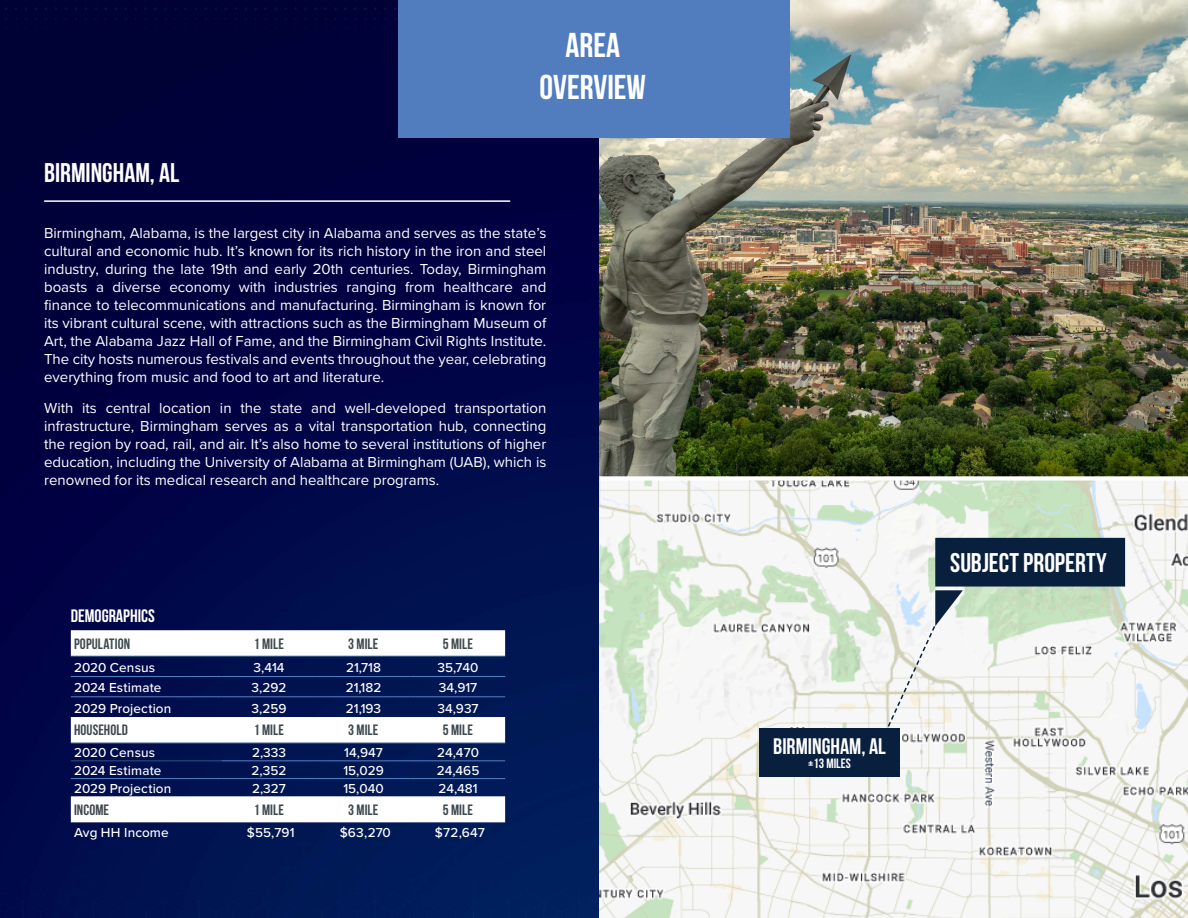
<style>
.page{position:relative;width:1188px;height:918px;background:#fff}
.page>*{position:absolute;margin:0;border:0;box-sizing:border-box;transform-origin:0 0}
.t1{font:700 34.5px/41.4px "Bebas Neue";color:#fff;text-align:center}
.t2{font:700 27px "Bebas Neue";color:#fff}
.t3{font:700 22.5px "Bebas Neue";color:#fff}
.t4{font:700 18px "Bebas Neue";color:#fff}
.t5{font:15px/18px "Proxima Nova";color:#fff;text-align:justify}
.t6{font:700 15px "Bebas Neue";letter-spacing:.005em;color:#3e484f}
.t7{font:500 13.5px "Proxima Nova";color:#fff}
.t8{font:700 13.5px "Bebas Neue";color:#fff}
</style>
<div class="page">
<img style="left:0;top:0;width:599px;height:918px">
<img style="left:599px;top:0;width:589px;height:476px">
<div style="left:398px;top:0;width:392px;height:138px;background:#517cbe"></div>
<hr style="left:44px;top:200px;width:466px;height:2px;background:#fff">
<svg style="left:71px;top:630px;width:434px;height:192px"></svg>
<hr style="left:71px;top:656px;width:151px;height:1px;background:#25547c">
<hr style="left:222px;top:656px;width:94px;height:1px;background:#25547c">
<hr style="left:316px;top:656px;width:95px;height:1px;background:#25547c">
<hr style="left:411px;top:656px;width:94px;height:1px;background:#25547c">
<hr style="left:71px;top:743px;width:151px;height:1px;background:#25547c">
<hr style="left:222px;top:743px;width:94px;height:1px;background:#25547c">
<hr style="left:316px;top:743px;width:95px;height:1px;background:#25547c">
<hr style="left:411px;top:743px;width:94px;height:1px;background:#25547c">
<hr style="left:71px;top:760px;width:151px;height:1px;background:#25547c">
<hr style="left:71px;top:676px;width:151px;height:1px;background:#517cbe">
<hr style="left:222px;top:676px;width:94px;height:1px;background:#517cbe">
<hr style="left:316px;top:676px;width:95px;height:1px;background:#517cbe">
<hr style="left:411px;top:676px;width:94px;height:1px;background:#517cbe">
<hr style="left:71px;top:696px;width:151px;height:1px;background:#517cbe">
<hr style="left:222px;top:696px;width:94px;height:1px;background:#517cbe">
<hr style="left:316px;top:696px;width:95px;height:1px;background:#517cbe">
<hr style="left:411px;top:696px;width:94px;height:1px;background:#517cbe">
<hr style="left:222px;top:760px;width:94px;height:1px;background:#517cbe">
<hr style="left:316px;top:760px;width:95px;height:1px;background:#517cbe">
<hr style="left:411px;top:760px;width:94px;height:1px;background:#517cbe">
<hr style="left:71px;top:778px;width:151px;height:1px;background:#517cbe">
<hr style="left:222px;top:778px;width:94px;height:1px;background:#517cbe">
<hr style="left:316px;top:778px;width:95px;height:1px;background:#517cbe">
<hr style="left:411px;top:778px;width:94px;height:1px;background:#517cbe">
<img style="left:599px;top:481px;width:589px;height:437px">
<div style="left:759px;top:728px;width:141px;height:49px;background:#091f3e"></div>
<svg style="left:883px;top:538px;width:242px;height:197px"></svg>
<h2 class="t2" style="left:44px;top:158px;width:137px">BIRMINGHAM, AL</h2>
<h1 class="t1" style="left:540px;top:24px;width:108px">AREA<br>OVERVIEW</h1>
<p class="t5" style="left:44px;top:223px;width:504px">Birmingham, Alabama, is the largest city in Alabama and serves as the state’s cultural and economic hub. It’s known for its rich history in the iron and steel industry, during the late 19th and early 20th centuries. Today, Birmingham boasts a diverse economy with industries ranging from healthcare and finance to telecommunications and manufacturing. Birmingham is known for its vibrant cultural scene, with attractions such as the Birmingham Museum of Art, the Alabama Jazz Hall of Fame, and the Birmingham Civil Rights Institute.<br>The city hosts numerous festivals and events throughout the year, celebrating everything from music and food to art and literature.</p>
<p class="t5" style="left:44px;top:399px;width:504px">With its central location in the state and well-developed transportation infrastructure, Birmingham serves as a vital transportation hub, connecting the region by road, rail, and air. It’s also home to several institutions of higher education, including the University of Alabama at Birmingham (UAB), which is renowned for its medical research and healthcare programs.</p>
<p class="t4" style="left:71px;top:606px;width:86px">DEMOGRAPHICS</p>
<p class="t6" style="left:74px;top:635px;width:58px">POPULATION</p>
<p class="t6" style="left:254px;top:635px;width:32px">1 MILE</p>
<p class="t6" style="left:348px;top:635px;width:32px">3 MILE</p>
<p class="t6" style="left:443px;top:635px;width:32px">5 MILE</p>
<p class="t7" style="left:74px;top:657px;width:83px">2020 Census</p>
<p class="t7" style="left:254px;top:657px;width:33px">3,414</p>
<p class="t7" style="left:346px;top:657px;width:36px">21,718</p>
<p class="t7" style="left:438px;top:657px;width:42px">35,740</p>
<p class="t7" style="left:74px;top:677px;width:89px">2024 Estimate</p>
<p class="t7" style="left:252px;top:677px;width:36px">3,292</p>
<p class="t7" style="left:346px;top:677px;width:37px">21,182</p>
<p class="t7" style="left:439px;top:677px;width:40px">34,917</p>
<p class="t7" style="left:74px;top:698px;width:99px">2029 Projection</p>
<p class="t7" style="left:252px;top:698px;width:36px">3,259</p>
<p class="t7" style="left:346px;top:698px;width:37px">21,193</p>
<p class="t7" style="left:437px;top:698px;width:43px">34,937</p>
<p class="t6" style="left:74px;top:722px;width:55px">HOUSEHOLD</p>
<p class="t6" style="left:254px;top:722px;width:32px">1 MILE</p>
<p class="t6" style="left:348px;top:722px;width:32px">3 MILE</p>
<p class="t6" style="left:443px;top:722px;width:32px">5 MILE</p>
<p class="t7" style="left:74px;top:743px;width:83px">2020 Census</p>
<p class="t7" style="left:252px;top:743px;width:36px">2,333</p>
<p class="t7" style="left:344px;top:743px;width:40px">14,947</p>
<p class="t7" style="left:437px;top:743px;width:43px">24,470</p>
<p class="t7" style="left:74px;top:760px;width:89px">2024 Estimate</p>
<p class="t7" style="left:252px;top:760px;width:36px">2,352</p>
<p class="t7" style="left:343px;top:760px;width:42px">15,029</p>
<p class="t7" style="left:437px;top:760px;width:44px">24,465</p>
<p class="t7" style="left:74px;top:778px;width:99px">2029 Projection</p>
<p class="t7" style="left:252px;top:778px;width:35px">2,327</p>
<p class="t7" style="left:343px;top:778px;width:42px">15,040</p>
<p class="t7" style="left:438px;top:778px;width:41px">24,481</p>
<p class="t6" style="left:74px;top:802px;width:37px">INCOME</p>
<p class="t6" style="left:254px;top:802px;width:32px">1 MILE</p>
<p class="t6" style="left:348px;top:802px;width:32px">3 MILE</p>
<p class="t6" style="left:443px;top:802px;width:32px">5 MILE</p>
<p class="t7" style="left:74px;top:822px;width:96px">Avg HH Income</p>
<p class="t7" style="left:247px;top:822px;width:49px">$55,791</p>
<p class="t7" style="left:340px;top:822px;width:53px">$63,270</p>
<p class="t7" style="left:435px;top:822px;width:51px">$72,647</p>
<h2 class="t2" style="left:950px;top:548px;width:158px">SUBJECT PROPERTY</h2>
<h3 class="t3" style="left:773px;top:734px;width:114px">BIRMINGHAM, AL</h3>
<p class="t8" style="left:808px;top:756px;width:44px">±13 MILES</p>
</div>
